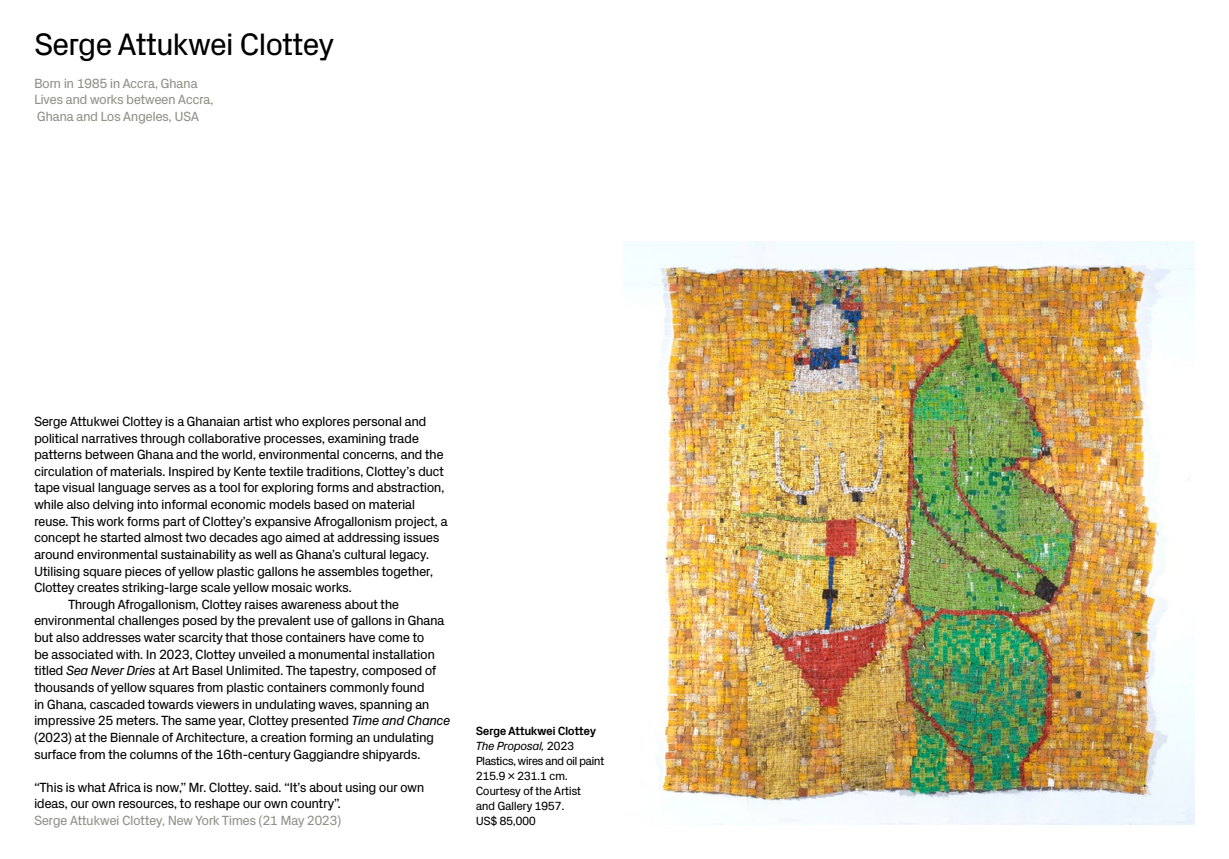
<style>
.page{position:relative;width:1229px;height:859px;background:#fff}
.page>*{position:absolute;margin:0;border:0;box-sizing:border-box;transform-origin:0 0}
.t1{font:31.5px "Px Grotesk";letter-spacing:-.04em;color:#000}
.t2{font:13.5px/16.6px "Px Grotesk";letter-spacing:-.04em;color:#000}
.t3{font:13.5px/16.6px "Px Grotesk";letter-spacing:-.04em;color:#8f9288}
.t4{font:12px/15px "Px Grotesk";letter-spacing:-.04em;color:#000}
.s1{font-style:italic}
.s2{font-weight:700}
</style>
<div class="page">
<img style="left:623px;top:241px;width:572px;height:584px">
<h1 class="t1" style="left:34px;top:22px;width:302px">Serge Attukwei Clottey</h1>
<p class="t3" style="left:34px;top:74px;width:181px">Born in 1985 in Accra, Ghana<br>Lives and works between Accra,<br>Ghana and Los Angeles, USA</p>
<p class="t2" style="left:34px;top:412px;width:394px">Serge Attukwei Clottey is a Ghanaian artist who explores personal and</p>
<p class="t2" style="left:34px;top:429px;width:387px">political narratives through collaborative processes, examining trade</p>
<p class="t2" style="left:34px;top:445px;width:411px">patterns between Ghana and the world, environmental concerns, and the</p>
<p class="t2" style="left:34px;top:462px;width:412px">circulation of materials. Inspired by Kente textile traditions, Clottey’s duct</p>
<p class="t2" style="left:34px;top:478px;width:412px">tape visual language serves as a tool for exploring forms and abstraction,</p>
<p class="t2" style="left:34px;top:495px;width:383px">while also delving into informal economic models based on material</p>
<p class="t2" style="left:34px;top:512px;width:415px">reuse. This work forms part of Clottey’s expansive Afrogallonism project, a</p>
<p class="t2" style="left:34px;top:528px;width:407px">concept he started almost two decades ago aimed at addressing issues</p>
<p class="t2" style="left:34px;top:545px;width:397px">around environmental sustainability as well as Ghana’s cultural legacy.</p>
<p class="t2" style="left:34px;top:562px;width:401px">Utilising square pieces of yellow plastic gallons he assembles together,</p>
<p class="t2" style="left:34px;top:578px;width:319px">Clottey creates striking-large scale yellow mosaic works.</p>
<p class="t2" style="left:68px;top:595px;width:333px">Through Afrogallonism, Clottey raises awareness about the</p>
<p class="t2" style="left:34px;top:612px;width:412px">environmental challenges posed by the prevalent use of gallons in Ghana</p>
<p class="t2" style="left:34px;top:628px;width:392px">but also addresses water scarcity that those containers have come to</p>
<p class="t2" style="left:34px;top:645px;width:403px">be associated with. In 2023, Clottey unveiled a monumental installation</p>
<p class="t2" style="left:34px;top:661px;width:404px">titled <span class="s1">Sea Never Dries</span> at Art Basel Unlimited. The tapestry, composed of</p>
<p class="t2" style="left:34px;top:678px;width:392px">thousands of yellow squares from plastic containers commonly found</p>
<p class="t2" style="left:34px;top:695px;width:397px">in Ghana, cascaded towards viewers in undulating waves, spanning an</p>
<p class="t2" style="left:34px;top:711px;width:418px">impressive 25 meters. The same year, Clottey presented <span class="s1">Time and Chance</span></p>
<p class="t2" style="left:34px;top:728px;width:402px">(2023) at the Biennale of Architecture, a creation forming an undulating</p>
<p class="t2" style="left:34px;top:745px;width:388px">surface from the columns of the 16th-century Gaggiandre shipyards.</p>
<p class="t2" style="left:34px;top:778px;width:392px">“This is what Africa is now,” Mr. Clottey. said. “It’s about using our own ideas, our own resources, to reshape our own country”.</p>
<p class="t3" style="left:34px;top:811px;width:309px">Serge Attukwei Clottey, New York Times (21 May 2023)</p>
<p class="t4" style="left:476px;top:722px;width:130px"><span class="s2">Serge Attukwei Clottey<br></span><span class="s1">The Proposal,</span> 2023<br>Plastics, wires and oil paint<br>215.9 x 231.1 cm.<br>Courtesy of the Artist<br>and Gallery 1957.<br>US$ 85,000</p>
</div>
